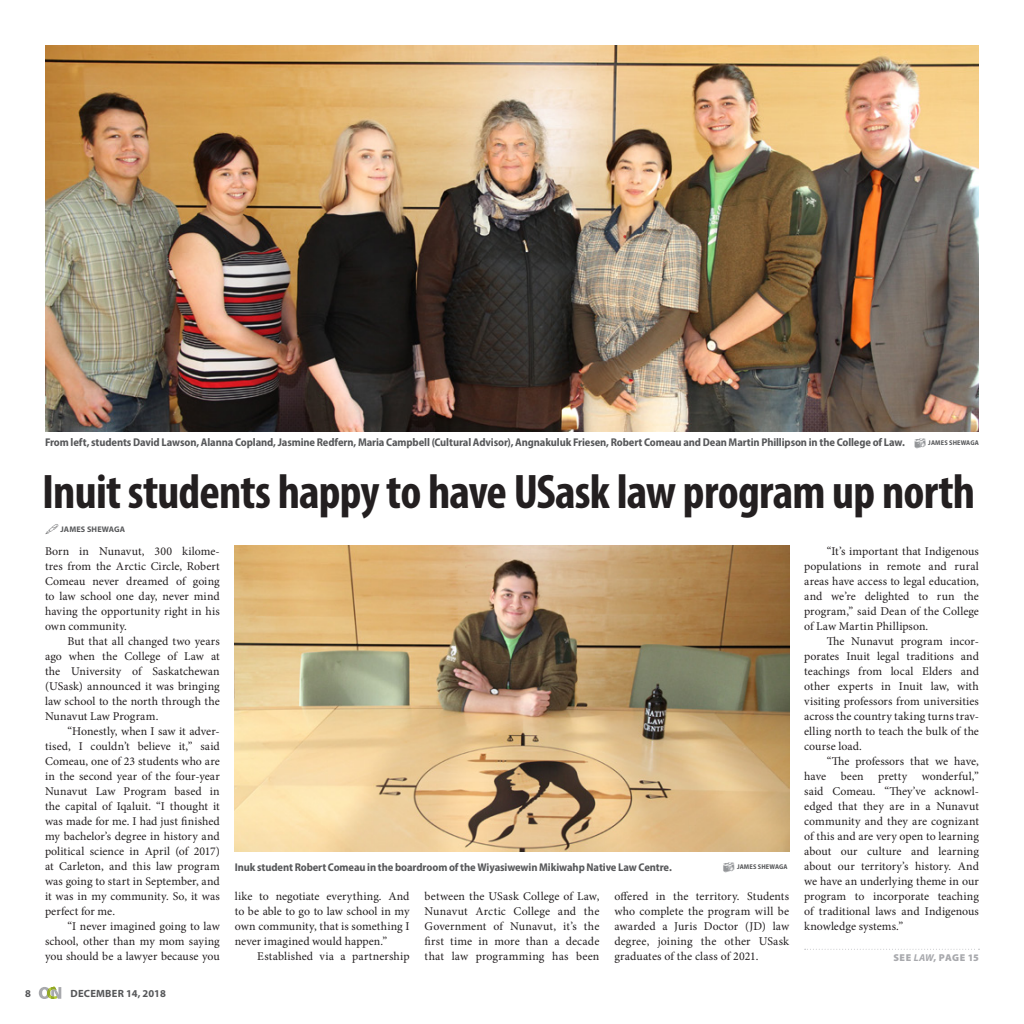
<style>
.page{position:relative;width:1024px;height:1024px;background:#fff}
.page>*{position:absolute;margin:0;border:0;box-sizing:border-box;transform-origin:0 0}
.heading_3{font:700 condensed 48.75px "Myriad Pro";letter-spacing:-.015em;color:#231f20}
.Copy{font:11.88px/15px "Minion Pro";letter-spacing:.01em;color:#231f20;text-align:justify}
.photo_caption{font:700 semi-condensed 11.25px "Myriad Pro";letter-spacing:-.01em;color:#57585a}
.t1{font:700 10.5px "Myriad Pro";letter-spacing:.02em;color:#57585a}
.t2{font:900 10px "Myriad Pro";letter-spacing:.04em;color:#a8a9ad}
.t3{font:700 8.12px "Myriad Pro";letter-spacing:.02em;color:#57585a}
.t4{font:700 semi-condensed 6.88px "Myriad Pro";letter-spacing:.02em;color:#57585a}
.s1{font-weight:700;font-style:italic}
</style>
<div class="page">
<svg style="left:39px;top:987px;width:22px;height:12px"></svg>
<img style="left:45px;top:45px;width:934px;height:386px">
<svg style="left:804px;top:949px;width:175px;height:1px"></svg>
<img style="left:235px;top:545px;width:554px;height:306px">
<p class="photo_caption" style="left:45px;top:436px;width:861px">From left, students David Lawson, Alanna Copland, Jasmine Redfern, Maria Campbell (Cultural Advisor), Angnakuluk Friesen, Robert Comeau and Dean Martin Phillipson in the College of Law.</p>
<p class="heading_3" style="left:42px;top:461px;width:934px">Inuit students happy to have USask law program up north</p>
<p class="t4" style="left:928px;top:439px;width:52px">JAMES SHEWAGA</p>
<p class="t3" style="left:60px;top:524px;width:66px">JAMES SHEWAGA</p>
<p class="Copy" style="left:45px;top:544px;width:176px">Born in Nunavut, 300 kilome&shy;tres from the Arctic Circle, Robert Comeau never dreamed of going to law school one day, never mind having the opportunity right in his own community.</p>
<p class="Copy" style="left:45px;top:634px;width:176px;text-indent:23px">But that all changed two years ago when the College of Law at the University of Saskatchewan (USask) announced it was bringing law school to the north through the Nunavut Law Program.</p>
<p class="Copy" style="left:45px;top:724px;width:176px;text-indent:23px">“Honestly, when I saw it adver&shy;tised, I couldn’t believe it,” said Comeau, one of 23 students who are in the second year of the four-year Nunavut Law Program based in the capital of Iqaluit. “I thought it was made for me. I had just finished my bachelor’s degree in history and political science in April (of 2017) at Carleton, and this law program was going to start in September, and it was in my community. So, it was perfect for me.</p>
<p class="Copy" style="left:45px;top:919px;width:176px;text-indent:23px">“I never imagined going to law school, other than my mom saying you should be a lawyer because you</p>
<p class="t1" style="left:25px;top:986px;width:7px">8</p>
<p class="t1" style="left:71px;top:986px;width:97px">DECEMBER 14, 2018</p>
<p class="photo_caption" style="left:235px;top:860px;width:438px">Inuk student Robert Comeau in the boardroom of the Wiyasiwewin Mikiwahp Native Law Centre.</p>
<p class="Copy" style="left:235px;top:889px;width:176px">like to negotiate everything. And to be able to go to law school in my own community, that is something I never imagined would happen.”</p>
<p class="Copy" style="left:257px;top:949px;width:154px">Established via a partnership</p>
<p class="t4" style="left:737px;top:863px;width:52px">JAMES SHEWAGA</p>
<p class="Copy" style="left:425px;top:889px;width:176px">between the USask College of Law, Nunavut Arctic College and the Government of Nunavut, it’s the first time in more than a decade that law programming has been</p>
<p class="Copy" style="left:614px;top:889px;width:176px">offered in the territory. Students who complete the program will be awarded a Juris Doctor (JD) law degree, joining the other USask graduates of the class of 2021.</p>
<p class="Copy" style="left:804px;top:544px;width:176px;text-indent:23px">“It’s important that Indigenous populations in remote and rural areas have access to legal education, and we’re delighted to run the program,” said Dean of the College of Law Martin Phillipson.</p>
<p class="Copy" style="left:804px;top:634px;width:176px;text-indent:23px">The Nunavut program incor&shy;porates Inuit legal traditions and teachings from local Elders and other experts in Inuit law, with visiting professors from universities across the country taking turns trav&shy;elling north to teach the bulk of the course load.</p>
<p class="Copy" style="left:804px;top:754px;width:176px;text-indent:23px">“The professors that we have, have been pretty wonderful,” said Comeau. “They’ve acknowl&shy;edged that they are in a Nunavut community and they are cognizant of this and are very open to learning about our culture and learning about our territory’s history. And we have an underlying theme in our program to incorporate teaching of traditional laws and Indigenous knowledge systems.”</p>
<p class="t2" style="left:893px;top:951px;width:87px">SEE <span class="s1">LAW</span>, PAGE 15</p>
</div>
